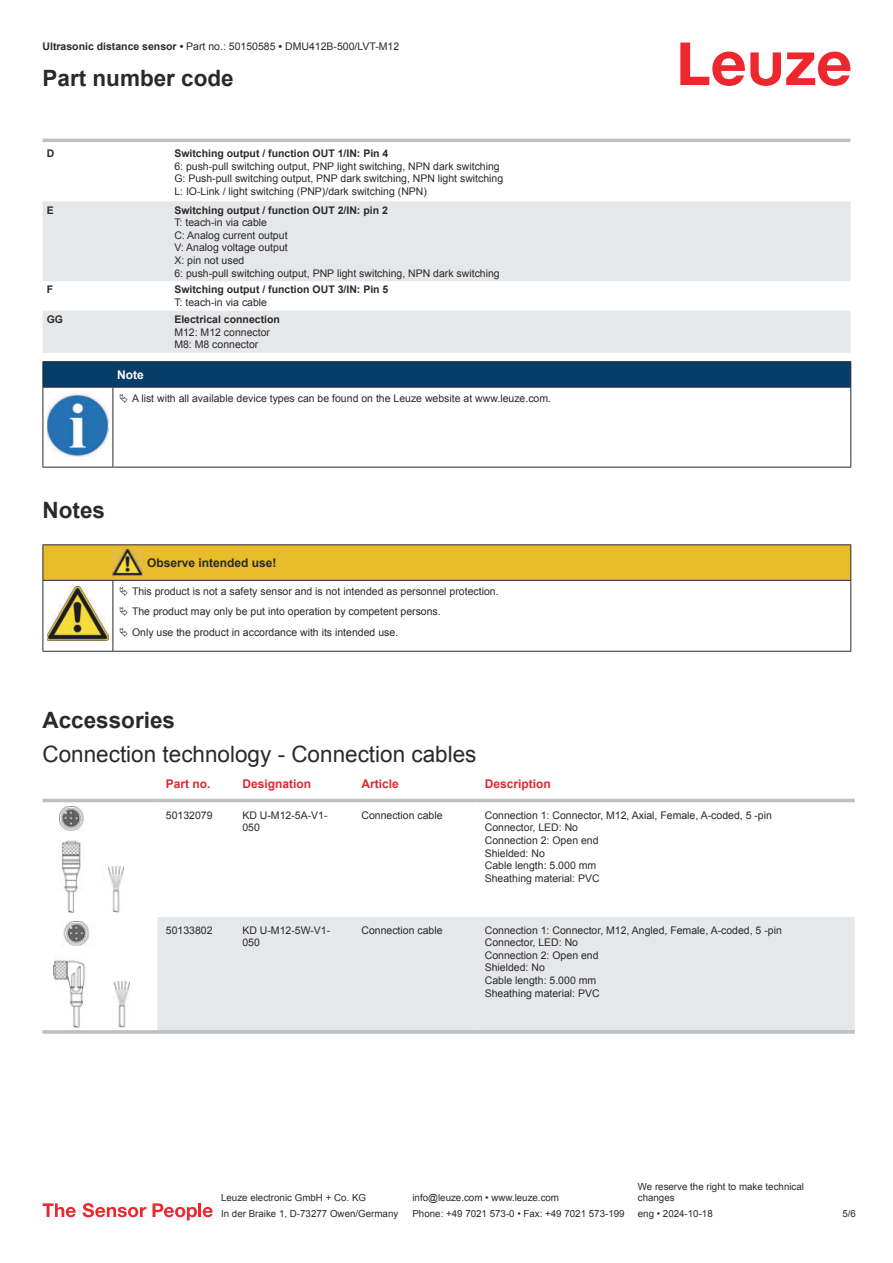
<style>
.page{position:relative;width:893px;height:1263px;background:#fff}
.page>*{position:absolute;margin:0;border:0;box-sizing:border-box;transform-origin:0 0}
.t1{font:22.5px "Arial";color:#2b292a}
.t2{font:700 22.5px "Arial";color:#2b292a}
.t3{font:700 12px "Arial";color:#db2a30}
.t4{font:700 12px "Arial";color:#2b292a}
.t5{font:700 12px "Arial";color:#fff}
.t6{font:10.5px/12.6px "Arial";color:#2b292a}
.t7{font:700 10.5px "Arial";color:#2b292a}
.t8{font:9.75px/11.7px "Arial";color:#2b292a}
.s1{font-weight:700}
</style>
<div class="page">
<svg style="left:680px;top:43px;width:170px;height:43px"></svg>
<svg style="left:43px;top:138px;width:807px;height:1px"></svg>
<svg style="left:43px;top:201px;width:807px;height:152px;fill:#e6e7e9"></svg>
<hr style="left:43px;top:139px;width:127px;height:3px;background:#bdbfc1">
<hr style="left:170px;top:139px;width:680px;height:3px;background:#bdbfc1">
<div style="left:43px;top:798px;width:812px;height:5px;background:#eceded"></div>
<div style="left:157px;top:917px;width:698px;height:113px;background:#e6e7e9"></div>
<hr style="left:43px;top:799px;width:114px;height:3px;background:#bdbfc1">
<hr style="left:157px;top:799px;width:77px;height:3px;background:#bdbfc1">
<hr style="left:234px;top:799px;width:119px;height:3px;background:#bdbfc1">
<hr style="left:353px;top:799px;width:123px;height:3px;background:#bdbfc1">
<hr style="left:476px;top:799px;width:379px;height:3px;background:#bdbfc1">
<svg style="left:43px;top:1030px;width:114px;height:4px"></svg>
<hr style="left:157px;top:1030px;width:77px;height:4px;background:#bdbfc1">
<svg style="left:234px;top:1030px;width:119px;height:4px"></svg>
<svg style="left:353px;top:1030px;width:123px;height:4px"></svg>
<hr style="left:476px;top:1030px;width:379px;height:4px;background:#bdbfc1">
<img style="left:59px;top:806px;width:65px;height:107px">
<img style="left:53px;top:921px;width:77px;height:107px">
<svg style="left:43px;top:1203px;width:33px;height:14px"></svg>
<svg style="left:83px;top:1203px;width:63px;height:14px"></svg>
<svg style="left:153px;top:1203px;width:44px;height:17px"></svg>
<hr style="left:198px;top:1203px;width:3px;height:14px;background:#ed272d">
<svg style="left:203px;top:1207px;width:10px;height:10px"></svg>
<svg style="left:44px;top:388px;width:806px;height:79px"></svg>
<hr style="left:43px;top:361px;width:70px;height:1px;background:#2b292a">
<hr style="left:43px;top:387px;width:70px;height:1px;background:#2b292a">
<hr style="left:113px;top:361px;width:738px;height:1px;background:#2b292a">
<svg style="left:43px;top:362px;width:808px;height:25px;background:#063c67"></svg>
<hr style="left:113px;top:387px;width:738px;height:1px;background:#2b292a">
<hr style="left:43px;top:388px;width:1px;height:75px;background:#2b292a">
<hr style="left:113px;top:388px;width:1px;height:75px;background:#2b292a">
<hr style="left:850px;top:388px;width:1px;height:75px;background:#2b292a">
<hr style="left:43px;top:467px;width:70px;height:1px;background:#2b292a">
<hr style="left:113px;top:467px;width:738px;height:1px;background:#2b292a">
<img style="left:47px;top:394px;width:61px;height:62px">
<div style="left:115px;top:388px;width:734px;height:20px;background:#fff"></div>
<hr style="left:43px;top:544px;width:70px;height:1px;background:#2b292a">
<hr style="left:113px;top:544px;width:30px;height:1px;background:#2b292a">
<hr style="left:143px;top:544px;width:708px;height:1px;background:#2b292a">
<hr style="left:43px;top:651px;width:70px;height:1px;background:#2b292a">
<hr style="left:113px;top:651px;width:30px;height:1px;background:#2b292a">
<hr style="left:143px;top:651px;width:708px;height:1px;background:#2b292a">
<svg style="left:43px;top:545px;width:808px;height:106px"></svg>
<p class="t6" style="left:43px;top:41px;width:358px"><span class="s1">Ultrasonic distance sensor •</span> Part no.: 50150585 <span class="s1">•</span> DMU412B-500/LVT-M12</p>
<h1 class="t2" style="left:43px;top:69px;width:193px">Part number code</h1>
<p class="t7" style="left:47px;top:149px;width:9px">D</p>
<p class="t7" style="left:174px;top:149px;width:216px">Switching output / function OUT 1/IN: Pin 4</p>
<p class="t6" style="left:174px;top:161px;width:330px">6: push-pull switching output, PNP light switching, NPN dark switching<br>G: Push-pull switching output, PNP dark switching, NPN light switching<br>L: IO-Link / light switching (PNP)/dark switching (NPN)</p>
<p class="t7" style="left:47px;top:206px;width:9px">E</p>
<p class="t7" style="left:174px;top:206px;width:215px">Switching output / function OUT 2/IN: pin 2</p>
<p class="t6" style="left:174px;top:217px;width:327px">T: teach-in via cable<br>C: Analog current output<br>V: Analog voltage output<br>X: pin not used<br>6: push-pull switching output, PNP light switching, NPN dark switching</p>
<p class="t7" style="left:47px;top:286px;width:8px">F</p>
<p class="t7" style="left:174px;top:286px;width:216px">Switching output / function OUT 3/IN: Pin 5</p>
<p class="t6" style="left:174px;top:297px;width:94px">T: teach-in via cable</p>
<p class="t7" style="left:47px;top:315px;width:18px">GG</p>
<p class="t7" style="left:174px;top:315px;width:107px">Electrical connection</p>
<p class="t6" style="left:174px;top:326px;width:97px">M12: M12 connector<br>M8: M8 connector</p>
<p class="t5" style="left:117px;top:370px;width:28px">Note</p>
<p class="t6" style="left:132px;top:393px;width:421px">A list with all available device types can be found on the Leuze website at www.leuze.com.</p>
<h1 class="t2" style="left:43px;top:501px;width:64px">Notes</h1>
<p class="t4" style="left:147px;top:558px;width:131px">Observe intended use!</p>
<p class="t6" style="left:132px;top:582px;width:368px;line-height:20.2px">This product is not a safety sensor and is not intended as personnel protection.<br>The product may only be put into operation by competent persons.<br>Only use the product in accordance with its intended use.</p>
<h1 class="t2" style="left:43px;top:711px;width:134px">Accessories</h1>
<h1 class="t1" style="left:43px;top:745px;width:435px">Connection technology - Connection cables</h1>
<p class="t3" style="left:166px;top:779px;width:46px">Part no.</p>
<p class="t3" style="left:242px;top:779px;width:70px">Designation</p>
<p class="t3" style="left:361px;top:779px;width:39px">Article</p>
<p class="t3" style="left:485px;top:779px;width:68px">Description</p>
<p class="t6" style="left:166px;top:810px;width:48px">50132079</p>
<p class="t6" style="left:242px;top:810px;width:87px">KD U-M12-5A-V1-<br>050</p>
<p class="t6" style="left:361px;top:810px;width:83px">Connection cable</p>
<p class="t6" style="left:485px;top:810px;width:289px">Connection 1: Connector, M12, Axial, Female, A-coded, 5 -pin<br>Connector, LED: No<br>Connection 2: Open end<br>Shielded: No<br>Cable length: 5.000 mm<br>Sheathing material: PVC</p>
<p class="t6" style="left:166px;top:924px;width:48px">50133802</p>
<p class="t6" style="left:242px;top:924px;width:89px">KD U-M12-5W-V1-<br>050</p>
<p class="t6" style="left:361px;top:924px;width:83px">Connection cable</p>
<p class="t6" style="left:485px;top:924px;width:299px">Connection 1: Connector, M12, Angled, Female, A-coded, 5 -pin<br>Connector, LED: No<br>Connection 2: Open end<br>Shielded: No<br>Cable length: 5.000 mm<br>Sheathing material: PVC</p>
<p class="t8" style="left:221px;top:1193px;width:146px">Leuze electronic GmbH + Co. KG</p>
<p class="t8" style="left:412px;top:1193px;width:148px">info@leuze.com • www.leuze.com</p>
<p class="t8" style="left:638px;top:1181px;width:168px">We reserve the right to make technical changes</p>
<p class="t8" style="left:221px;top:1209px;width:179px">In der Braike 1, D-73277 Owen/Germany</p>
<p class="t8" style="left:412px;top:1209px;width:214px">Phone: +49 7021 573-0 • Fax: +49 7021 573-199</p>
<p class="t8" style="left:638px;top:1209px;width:76px">eng • 2024-10-18</p>
<p class="t8" style="left:842px;top:1209px;width:15px">5 /6</p>
</div>
